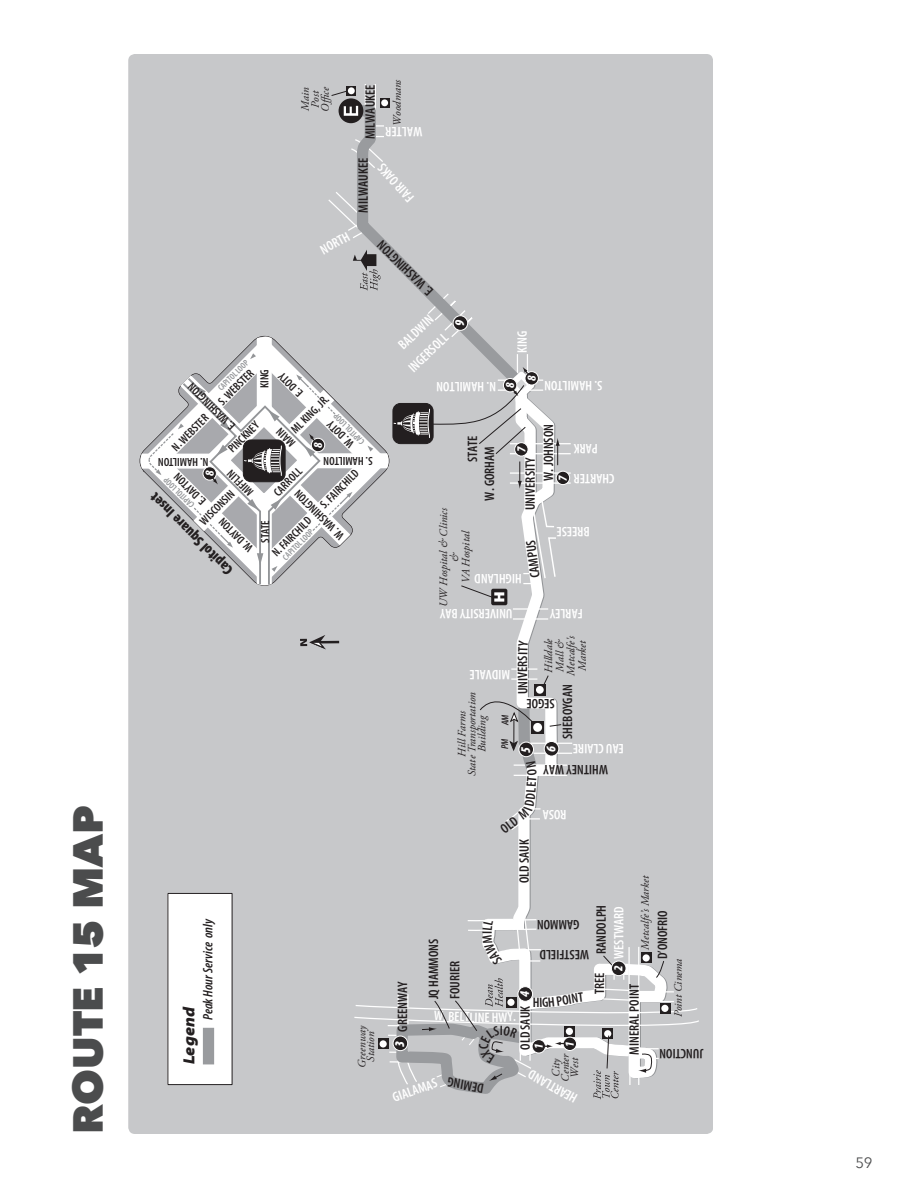
<style>
.page{position:relative;width:918px;height:1188px;background:#fff}
.page>*{position:absolute;margin:0;border:0;box-sizing:border-box;transform-origin:0 0}
.Map_Label{font:800 42px "Avenir Next";letter-spacing:-.005em;color:#4b4c4d}
.t1{font:italic 900 semi-expanded 16.2px "Myriad Pro";color:#231f20}
.t2{font:900 condensed 15px "Myriad Pro";color:#231f20}
.t3{font:15px "Avenir Next";color:#4b4c4d}
.t4{font:600 condensed 13.8px/18.3px "Myriad Pro";color:#231f20}
.t5{font:600 condensed 13.8px "Myriad Pro";color:#fff}
.t6{font:italic 600 condensed 13.8px "Myriad Pro";color:#231f20}
.t7{font:italic 900 condensed 13.5px/25.3px "Myriad Pro";color:#fff}
.t8{font:italic 900 condensed 12.45px "Myriad Pro";color:#fff}
.t9{font:italic 900 condensed 12.3px "Myriad Pro";color:#fff}
.t10{font:600 condensed 11.85px "Myriad Pro";color:#231f20}
.t11{font:italic 11.25px/11.2px "Adobe Garamond Pro";color:#231f20;text-align:center}
.t12{font:italic 600 condensed 10.05px "Myriad Pro";color:#231f20}
.t13{font:600 condensed 8.7px "Myriad Pro";color:#939598}
</style>
<div class="page">
<div style="left:128px;top:54px;width:585px;height:1080px;background:#c7c8ca"></div>
<div style="left:336px;top:54px;width:196px;height:195px;background:#c7c8ca"></div>
<svg style="left:128px;top:323px;width:12px;height:275px;background:#c8c8ca"></svg>
<svg style="left:319px;top:84px;width:111px;height:155px;background:#bebfc1"></svg>
<svg style="left:140px;top:249px;width:561px;height:851px;background:#c8c9ca"></svg>
<p class="Map_Label" style="left:62px;top:1134px;width:330px;rotate:-90deg">ROUTE 15 MAP</p>
<p class="t11" style="left:300px;top:112px;width:26px;line-height:10.1px;rotate:-90deg">Main<br>Post<br>O ce</p>
<p class="t5" style="left:318px;top:244px;width:33px;rotate:-29deg">NORTH</p>
<p class="t4" style="left:361px;top:139px;width:56px;rotate:-90deg">MILWAUKEE</p>
<p class="t11" style="left:392px;top:126px;width:48px;rotate:-90deg">Woodmans</p>
<p class="t5" style="left:422px;top:139px;width:38px;rotate:-180deg">WALTER</p>
<p class="t4" style="left:354px;top:213px;width:56px;rotate:-90deg">MILWAUKEE</p>
<p class="t5" style="left:406px;top:205px;width:48px;rotate:-132deg">FAIR OAKS</p>
<p class="t4" style="left:424px;top:300px;width:74px;rotate:-135deg">E. WASHINGTON</p>
<p class="t13" style="left:216px;top:386px;width:41px;rotate:-45deg">CAPITOL LOOP</p>
<p class="t10" style="left:216px;top:398px;width:47px;rotate:-45deg">S. WEBSTER</p>
<p class="t10" style="left:258px;top:388px;width:21px;rotate:-90deg">KING</p>
<p class="t10" style="left:296px;top:399px;width:31px;rotate:-135deg">E. DOTY</p>
<p class="t10" style="left:229px;top:432px;width:63px;rotate:-135deg">E. WASHINGTON</p>
<p class="t10" style="left:288px;top:427px;width:50px;rotate:-45deg">ML KING, JR.</p>
<p class="t13" style="left:360px;top:446px;width:41px;rotate:-135deg">CAPITOL LOOP</p>
<p class="t10" style="left:169px;top:444px;width:48px;rotate:-45deg">N. WEBSTER</p>
<p class="t10" style="left:347px;top:450px;width:34px;rotate:-135deg">W. DOTY</p>
<p class="t10" style="left:226px;top:446px;width:40px;rotate:-45deg">PINCKNEY</p>
<p class="t10" style="left:247px;top:498px;width:33px;rotate:-135deg">MIFFLIN</p>
<p class="t10" style="left:289px;top:450px;width:23px;rotate:-135deg">MAIN</p>
<p class="t10" style="left:271px;top:490px;width:36px;rotate:-45deg">CARROLL</p>
<p class="t9" style="left:311px;top:448px;width:7px;rotate:-90deg">8</p>
<p class="t10" style="left:373px;top:467px;width:51px;rotate:-180deg">S. HAMILTON</p>
<p class="t10" style="left:209px;top:468px;width:52px;rotate:-180deg">N. HAMILTON</p>
<p class="t2" style="left:224px;top:579px;width:112px;rotate:-135deg">Capitol Square Inset</p>
<p class="t10" style="left:318px;top:502px;width:51px;rotate:-45deg">S. FAIRCHILD</p>
<p class="t9" style="left:203px;top:476px;width:7px;rotate:-90deg">8</p>
<p class="t10" style="left:199px;top:508px;width:41px;rotate:-135deg">E. DAYTON</p>
<p class="t13" style="left:190px;top:510px;width:41px;rotate:-135deg">CAPITOL LOOP</p>
<p class="t10" style="left:197px;top:518px;width:45px;rotate:-45deg">WISCONSIN</p>
<p class="t10" style="left:337px;top:542px;width:66px;rotate:-135deg">W. WASHINGTON</p>
<p class="t10" style="left:269px;top:550px;width:52px;rotate:-45deg">N. FAIRCHILD</p>
<p class="t10" style="left:246px;top:555px;width:44px;rotate:-135deg">W. DAYTON</p>
<p class="t10" style="left:259px;top:543px;width:24px;rotate:-90deg">STATE</p>
<p class="t13" style="left:281px;top:555px;width:41px;rotate:-45deg">CAPITOL LOOP</p>
<p class="t6" style="left:201px;top:1020px;width:103px;rotate:-90deg">Peak Hour Service only</p>
<p class="t1" style="left:180px;top:1064px;width:59px;rotate:-90deg">Legend</p>
<p class="t11" style="left:358px;top:1068px;width:45px;line-height:8.7px;rotate:-90deg">Greenway<br>Station</p>
<p class="t5" style="left:395px;top:341px;width:44px;rotate:-43deg">BALDWIN</p>
<p class="t7" style="left:447px;top:326px;width:8px;rotate:-90deg">9</p>
<p class="t5" style="left:405px;top:364px;width:51px;rotate:-43deg">INGERSOLL</p>
<p class="t5" style="left:515px;top:353px;width:24px;rotate:-90deg">KING</p>
<p class="t9" style="left:525px;top:381px;width:7px;rotate:-90deg">8</p>
<p class="t5" style="left:496px;top:394px;width:61px;rotate:-180deg">N. HAMILTON</p>
<p class="t5" style="left:603px;top:393px;width:60px;rotate:-180deg">S. HAMILTON</p>
<p class="t9" style="left:504px;top:388px;width:7px;rotate:-90deg">8</p>
<p class="t4" style="left:521px;top:481px;width:58px;text-indent:-30px;rotate:-90deg">UNIVERSITY<br>W. JOHNSON</p>
<p class="t4" style="left:464px;top:462px;width:28px;rotate:-90deg">STATE</p>
<p class="t5" style="left:598px;top:456px;width:26px;rotate:-180deg">PARK</p>
<p class="t9" style="left:515px;top:452px;width:7px;rotate:-90deg">7</p>
<p class="t4" style="left:481px;top:501px;width:56px;rotate:-90deg">W. GORHAM</p>
<p class="t5" style="left:615px;top:486px;width:42px;rotate:-180deg">CHARTER</p>
<p class="t9" style="left:556px;top:481px;width:7px;rotate:-90deg">7</p>
<p class="t11" style="left:438px;top:607px;width:101px;rotate:-90deg">UW Hospital &amp; Clinics &amp;<br>VA Hospital</p>
<p class="t5" style="left:590px;top:539px;width:35px;rotate:-180deg">BREESE</p>
<p class="t4" style="left:526px;top:579px;width:39px;rotate:-97deg">CAMPUS</p>
<p class="t5" style="left:522px;top:586px;width:49px;rotate:-180deg">HIGHLAND</p>
<p class="t5" style="left:513px;top:621px;width:74px;rotate:-180deg">UNIVERSITY BAY</p>
<p class="t5" style="left:510px;top:682px;width:42px;rotate:-180deg">MIDVALE</p>
<p class="t4" style="left:514px;top:681px;width:27px;rotate:-90deg">IVERS</p>
<p class="t5" style="left:583px;top:621px;width:35px;rotate:-180deg">FARLEY</p>
<p class="t11" style="left:543px;top:676px;width:42px;rotate:-90deg">Hilldale<br>Mall &amp;<br>Metcalfe's<br>Market</p>
<p class="t11" style="left:457px;top:776px;width:85px;line-height:10.1px;rotate:-90deg">Hill Farms<br>State Transportation<br>Building</p>
<p class="t12" style="left:500px;top:725px;width:12px;rotate:-90deg">AM</p>
<p class="t12" style="left:499px;top:749px;width:12px;rotate:-90deg">PM</p>
<p class="t4" style="left:555px;top:712px;width:30px;rotate:-180deg">SEGOE</p>
<p class="t4" style="left:559px;top:739px;width:56px;rotate:-90deg">SHEBOYGAN</p>
<p class="t7" style="left:513px;top:753px;width:8px;rotate:-90deg">5<br>6</p>
<p class="t5" style="left:624px;top:756px;width:52px;rotate:-180deg">EAU CLAIRE</p>
<p class="t4" style="left:608px;top:779px;width:66px;rotate:-180deg">WHITNEY WAY</p>
<p class="t5" style="left:567px;top:822px;width:25px;rotate:-180deg">ROSA</p>
<p class="t4" style="left:394px;top:1032px;width:52px;rotate:-90deg">GREENWAY</p>
<p class="t7" style="left:387px;top:1047px;width:8px;rotate:-90deg">3</p>
<p class="t4" style="left:425px;top:999px;width:62px;rotate:-90deg">JQ HAMMONS</p>
<p class="t4" style="left:446px;top:999px;width:40px;rotate:-90deg">FOURIER</p>
<p class="t5" style="left:443px;top:1009px;width:23px;rotate:2deg">. BEL</p>
<p class="t5" style="left:465px;top:1009px;width:22px;rotate:1deg">TLIN</p>
<p class="t5" style="left:484px;top:1010px;width:7px">E</p>
<p class="t4" style="left:475px;top:1049px;width:7px;rotate:-90deg">C</p>
<p class="t4" style="left:500px;top:1022px;width:5px">I</p>
<p class="t5" style="left:390px;top:1091px;width:48px;rotate:-20deg">GIALAMAS</p>
<p class="t4" style="left:515px;top:883px;width:45px;rotate:-90deg">OLD SAUK</p>
<p class="t4" style="left:592px;top:954px;width:51px;rotate:-90deg">RANDOLPH</p>
<p class="t4" style="left:580px;top:933px;width:44px;rotate:-180deg">GAMMON</p>
<p class="t4" style="left:589px;top:964px;width:51px;rotate:-180deg">WESTFIELD</p>
<p class="t7" style="left:512px;top:997px;width:8px;rotate:-90deg">4</p>
<p class="t4" style="left:533px;top:994px;width:8px">H</p>
<p class="t4" style="left:516px;top:1050px;width:45px;rotate:-90deg">OLD SAUK</p>
<p class="t9" style="left:563px;top:1047px;width:7px;rotate:-90deg">1</p>
<p class="t11" style="left:551px;top:1082px;width:30px;line-height:9.3px;rotate:-90deg">City<br>Center<br>West</p>
<p class="t9" style="left:532px;top:1049px;width:7px;rotate:-90deg">1</p>
<p class="t5" style="left:573px;top:1106px;width:55px;rotate:-151deg">HEARTLAND</p>
<p class="t4" style="left:591px;top:994px;width:23px;rotate:-90deg">TREE</p>
<p class="t11" style="left:640px;top:950px;width:77px;rotate:-90deg">Metcalfe’s Market</p>
<p class="t5" style="left:611px;top:959px;width:54px;rotate:-90deg">WESTWARD</p>
<p class="t4" style="left:654px;top:959px;width:51px;rotate:-90deg">D’ONOFRIO</p>
<p class="t11" style="left:673px;top:1017px;width:60px;rotate:-90deg">Point Cinema</p>
<p class="t8" style="left:612px;top:971px;width:7px;rotate:-90deg">2</p>
<p class="t4" style="left:625px;top:1055px;width:72px;rotate:-90deg">MINERAL POINT</p>
<p class="t4" style="left:703px;top:1062px;width:46px;rotate:-180deg">JUNCTION</p>
<p class="t3" style="left:856px;top:1150px;width:18px">59</p>
</div>
